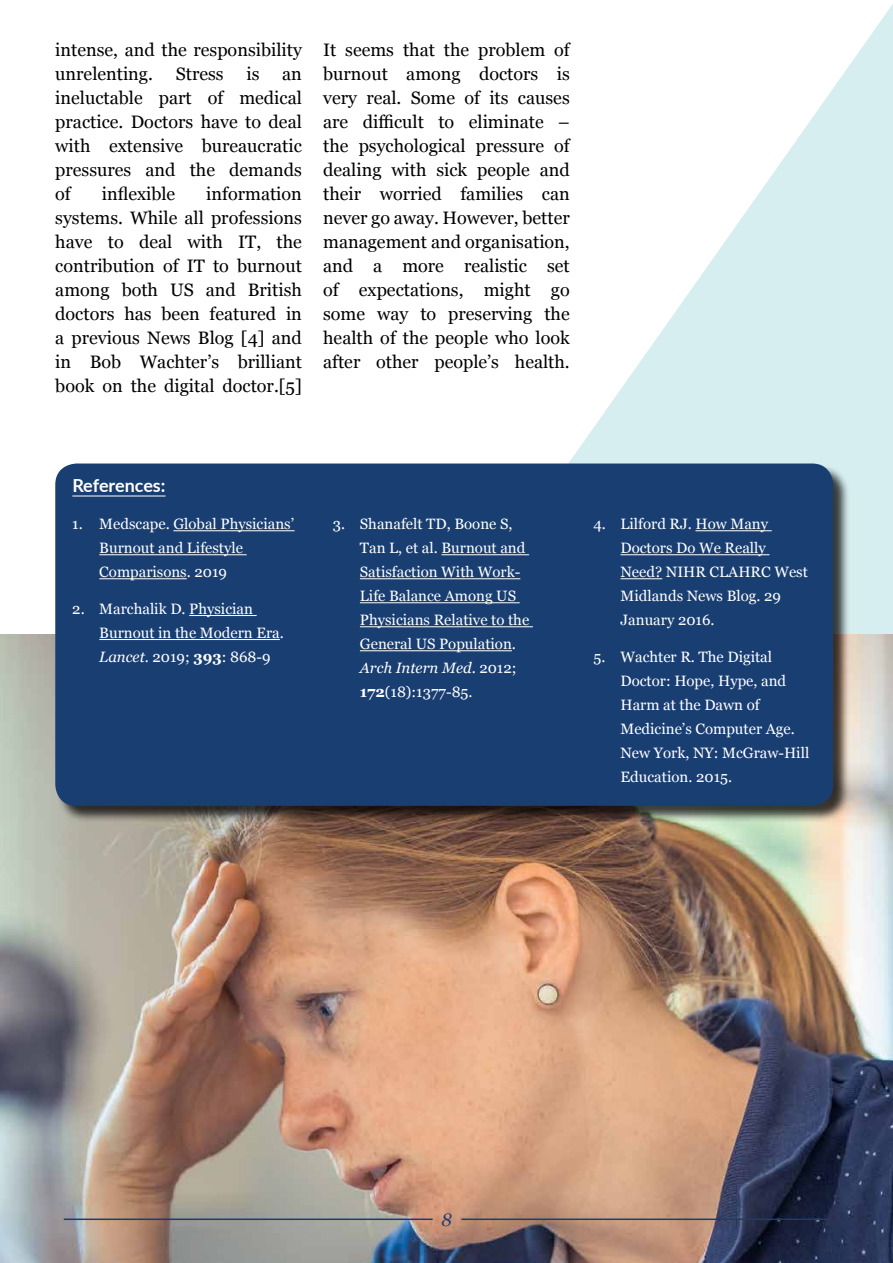
<style>
.page{position:relative;width:893px;height:1263px;background:#fff}
.page>*{position:absolute;margin:0;border:0;box-sizing:border-box;transform-origin:0 0}
.t1{font:18px/24px "Georgia";color:#000;text-align:justify}
.t2{font:700 18px "Lato";letter-spacing:-.005em;color:#fff}
.t3{font:italic 18px "Georgia";color:#193e72}
.t4{font:15px/24px "Georgia";color:#fff}
.s1{font-style:italic}
.s2{font-weight:700}
</style>
<div class="page">
<svg style="left:55px;top:4px;width:838px;height:630px"></svg>
<img style="left:1px;top:634px;width:892px;height:629px">
<svg style="left:0;top:634px;width:1px;height:629px"></svg>
<div style="left:56px;top:464px;width:794px;height:359px;background:#000;opacity:.75"></div>
<div style="left:55px;top:463px;width:778px;height:343px;background:#193e72;border-radius:21px"></div>
<hr style="left:72px;top:496px;width:94px;height:1px;background:#fff">
<hr style="left:173px;top:530px;width:122px;height:1px;background:#fff">
<hr style="left:99px;top:554px;width:148px;height:1px;background:#fff">
<hr style="left:99px;top:578px;width:88px;height:1px;background:#fff">
<hr style="left:189px;top:615px;width:68px;height:1px;background:#fff">
<hr style="left:99px;top:639px;width:181px;height:1px;background:#fff">
<hr style="left:441px;top:554px;width:88px;height:1px;background:#fff">
<hr style="left:360px;top:578px;width:160px;height:1px;background:#fff">
<hr style="left:360px;top:602px;width:160px;height:1px;background:#fff">
<hr style="left:360px;top:626px;width:173px;height:1px;background:#fff">
<hr style="left:360px;top:650px;width:152px;height:1px;background:#fff">
<hr style="left:695px;top:530px;width:77px;height:1px;background:#fff">
<hr style="left:620px;top:554px;width:149px;height:1px;background:#fff">
<hr style="left:620px;top:578px;width:42px;height:1px;background:#fff">
<hr style="left:461px;top:1218px;width:368px;height:2px;background:#193e72">
<hr style="left:64px;top:1218px;width:369px;height:2px;background:#193e72">
<p class="t1" style="left:55px;top:37px;width:248px">intense, and the responsibility unrelenting.</p>
<p class="t1" style="left:176px;top:61px;width:49px">Stress</p>
<p class="t1" style="left:246px;top:61px;width:15px">is</p>
<p class="t1" style="left:55px;top:61px;width:248px;text-indent:227px">an ineluctable part of medical practice. Doctors have to deal with extensive bureaucratic pressures and the demands of</p>
<p class="t1" style="left:102px;top:181px;width:75px">inflexible</p>
<p class="t1" style="left:55px;top:181px;width:248px;text-indent:151px">information systems. While all professions have to deal with IT, the contribution of IT to burnout among both US and British doctors has been featured in a previous News Blog [4] and in Bob Wachter’s brilliant book on the digital doctor.[5]</p>
<p class="t1" style="left:323px;top:37px;width:248px">It seems that the problem of burnout among doctors is very real. Some of its causes are difficult to eliminate – the psychological pressure of dealing with sick people and their worried families can never go away. However, better management and organisation, and a more realistic set of expectations, might go some way to preserving the health of the people who look after other people’s health.</p>
<p class="t2" style="left:72px;top:472px;width:95px">References:</p>
<p class="t4" style="left:99px;top:512px;width:196px;text-indent:-27px">1. Medscape. Global Physicians’<br>Burnout and Lifestyle<br>Comparisons. 2019</p>
<p class="t4" style="left:99px;top:596px;width:186px;text-indent:-27px">2. Marchalik D. Physician<br>Burnout in the Modern Era.<br><span class="s1">Lancet</span>. 2019; <span class="s2">393</span>: 868-9</p>
<p class="t4" style="left:360px;top:512px;width:171px;text-indent:-27px">3. Shanafelt TD, Boone S,<br>Tan L, et al. Burnout and<br>Satisfaction With Work-<br>Life Balance Among US<br>Physicians Relative to the<br>General US Population.<br><span class="s1">Arch Intern Med</span>. 2012;<br><span class="s2">172</span>(18):1377-85.</p>
<p class="t4" style="left:620px;top:512px;width:189px;text-indent:-27px">4. Lilford RJ. How Many<br>Doctors Do We Really<br>Need? NIHR CLAHRC West<br>Midlands News Blog. 29<br>January 2016.</p>
<p class="t4" style="left:620px;top:644px;width:190px;text-indent:-27px">5. Wachter R. The Digital<br>Doctor: Hope, Hype, and<br>Harm at the Dawn of<br>Medicine’s Computer Age.<br>New York, NY: McGraw-Hill<br>Education. 2015.</p>
<p class="t3" style="left:441px;top:1207px;width:12px">8</p>
</div>
